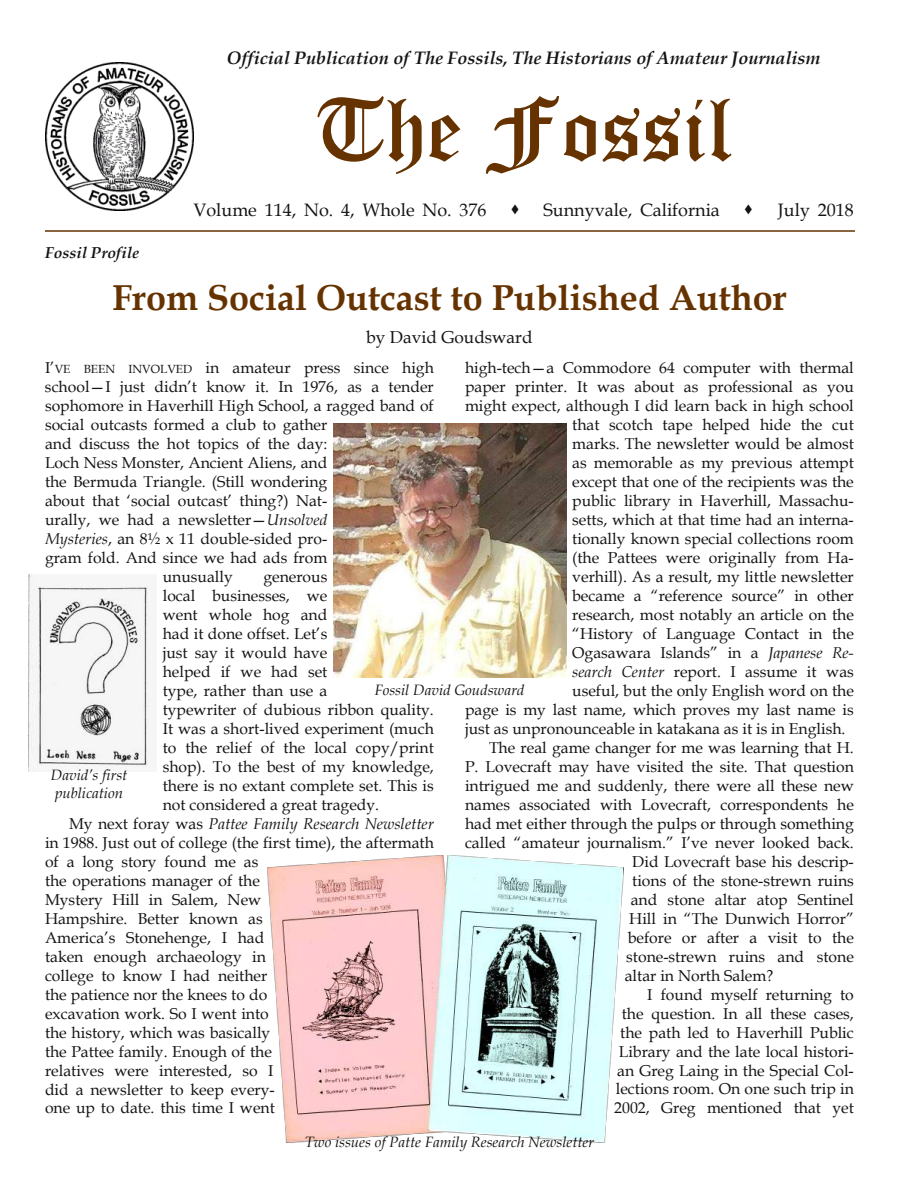
<style>
.page{position:relative;width:918px;height:1188px;background:#fff}
.page>*{position:absolute;margin:0;border:0;box-sizing:border-box;transform-origin:0 0}
.t1{font:90px "Old English Text";color:#630}
.t2{font:700 36px "Book Antiqua";color:#630}
.t3{font:italic 700 18px "Book Antiqua";color:#161413}
.t4{font:18px "Book Antiqua";color:#161413}
.t5{font:17.25px "Book Antiqua";color:#161413}
.t6{font:15.75px "Book Antiqua";color:#161413}
.t7{font:italic 15.75px "Book Antiqua";color:#161413}
.t8{font:italic 700 15.75px "Book Antiqua";color:#161413}
.t9{font:italic 15px/18.1px "Book Antiqua";color:#161413}
.s1{font-style:italic}
.s2{font-size:11.85px}
.s3{font-style:normal}
</style>
<div class="page">
<img style="left:45px;top:62px;width:149px;height:149px">
<hr style="left:45px;top:230px;width:810px;height:2px;background:#630">
<img style="left:333px;top:423px;width:234px;height:255px">
<img style="left:28px;top:574px;width:121px;height:198px">
<img style="left:267px;top:855px;width:356px;height:288px">
<p class="t3" style="left:227px;top:48px;width:595px">Official Publication of The Fossils, The Historians of Amateur Journalism</p>
<h1 class="t1" style="left:314px;top:84px;width:420px">The Fossil</h1>
<p class="t4" style="left:194px;top:199px;width:295px">Volume 114, No. 4, Whole No. 376</p>
<p class="t4" style="left:510px;top:199px;width:211px">• Sunnyvale, California</p>
<p class="t4" style="left:743px;top:199px;width:112px">• July 2018</p>
<p class="t8" style="left:45px;top:243px;width:96px">Fossil Profile</p>
<h2 class="t2" style="left:112px;top:277px;width:676px">From Social Outcast to Published Author</h2>
<p class="t5" style="left:366px;top:327px;width:168px">by David Goudsward</p>
<p class="t6" style="left:465px;top:358px;width:390px">high-tech—a Commodore 64 computer with thermal</p>
<p class="t6" style="left:465px;top:377px;width:390px">paper printer. It was about as professional as you</p>
<p class="t6" style="left:465px;top:396px;width:390px">might expect, although I did learn back in high school</p>
<p class="t6" style="left:572px;top:415px;width:283px">that scotch tape helped hide the cut</p>
<p class="t6" style="left:572px;top:434px;width:283px">marks. The newsletter would be almost</p>
<p class="t6" style="left:572px;top:453px;width:283px">as memorable as my previous attempt</p>
<p class="t6" style="left:572px;top:472px;width:283px">except that one of the recipients was the</p>
<p class="t6" style="left:572px;top:491px;width:283px">public library in Haverhill, Massachu-</p>
<p class="t6" style="left:572px;top:510px;width:283px">setts, which at that time had an interna-</p>
<p class="t6" style="left:572px;top:529px;width:283px">tionally known special collections room</p>
<p class="t6" style="left:572px;top:548px;width:283px">(the Pattees were originally from Ha-</p>
<p class="t6" style="left:572px;top:567px;width:283px">verhill). As a result, my little newsletter</p>
<p class="t6" style="left:572px;top:586px;width:283px">became a “reference source” in other</p>
<p class="t6" style="left:572px;top:605px;width:283px">research, most notably an article on the</p>
<p class="t6" style="left:572px;top:624px;width:283px">“History of Language Contact in the</p>
<p class="t6" style="left:572px;top:643px;width:283px">Ogasawara Islands” in a <span class="s1">Japanese Re-</span></p>
<p class="t6" style="left:572px;top:662px;width:283px"><span class="s1">search Center</span> report. I assume it was</p>
<p class="t6" style="left:572px;top:681px;width:283px">useful, but the only English word on the</p>
<p class="t6" style="left:465px;top:700px;width:390px">page is my last name, which proves my last name is</p>
<p class="t6" style="left:465px;top:719px;width:382px">just as unpronounceable in katakana as it is in English.</p>
<p class="t6" style="left:489px;top:738px;width:366px">The real game changer for me was learning that H.</p>
<p class="t6" style="left:465px;top:757px;width:390px">P. Lovecraft may have visited the site. That question</p>
<p class="t6" style="left:465px;top:776px;width:390px">intrigued me and suddenly, there were all these new</p>
<p class="t6" style="left:465px;top:795px;width:390px">names associated with Lovecraft, correspondents he</p>
<p class="t6" style="left:465px;top:814px;width:390px">had met either through the pulps or through something</p>
<p class="t6" style="left:465px;top:833px;width:390px">called “amateur journalism.” I’ve never looked back.</p>
<p class="t6" style="left:632px;top:852px;width:223px">Did Lovecraft base his descrip-</p>
<p class="t6" style="left:632px;top:871px;width:223px">tions of the stone-strewn ruins</p>
<p class="t6" style="left:631px;top:890px;width:225px">and stone altar atop Sentinel</p>
<p class="t6" style="left:629px;top:909px;width:226px">Hill in “The Dunwich Horror”</p>
<p class="t6" style="left:628px;top:928px;width:228px">before or after a visit to the</p>
<p class="t6" style="left:626px;top:947px;width:229px">stone-strewn ruins and stone</p>
<p class="t6" style="left:625px;top:966px;width:150px">altar in North Salem?</p>
<p class="t6" style="left:647px;top:985px;width:208px">I found myself returning to</p>
<p class="t6" style="left:622px;top:1004px;width:234px">the question. In all these cases,</p>
<p class="t6" style="left:620px;top:1023px;width:235px">the path led to Haverhill Public</p>
<p class="t6" style="left:619px;top:1042px;width:237px">Library and the late local histori-</p>
<p class="t6" style="left:617px;top:1061px;width:238px">an Greg Laing in the Special Col-</p>
<p class="t6" style="left:616px;top:1080px;width:240px">lections room. On one such trip in</p>
<p class="t6" style="left:614px;top:1099px;width:241px">2002, Greg mentioned that yet</p>
<p class="t6" style="left:45px;top:358px;width:390px">I’<span class="s2">VE BEEN INVOLVED</span> in amateur press since high</p>
<p class="t6" style="left:45px;top:377px;width:390px">school—I just didn’t know it. In 1976, as a tender</p>
<p class="t6" style="left:45px;top:396px;width:390px">sophomore in Haverhill High School, a ragged band of</p>
<p class="t6" style="left:45px;top:415px;width:284px">social outcasts formed a club to gather</p>
<p class="t6" style="left:45px;top:434px;width:284px">and discuss the hot topics of the day:</p>
<p class="t6" style="left:45px;top:453px;width:284px">Loch Ness Monster, Ancient Aliens, and</p>
<p class="t6" style="left:45px;top:472px;width:284px">the Bermuda Triangle. (Still wondering</p>
<p class="t6" style="left:45px;top:491px;width:284px">about that ‘social outcast’ thing?) Nat-</p>
<p class="t6" style="left:45px;top:510px;width:284px">urally, we had a newsletter—<span class="s1">Unsolved</span></p>
<p class="t6" style="left:45px;top:529px;width:284px"><span class="s1">Mysteries</span>, an 8½ x 11 double-sided pro-</p>
<p class="t6" style="left:45px;top:548px;width:284px">gram fold. And since we had ads from</p>
<p class="t6" style="left:163px;top:567px;width:72px">unusually</p>
<p class="t6" style="left:263px;top:567px;width:65px">generous</p>
<p class="t6" style="left:163px;top:586px;width:166px">local businesses, we</p>
<p class="t6" style="left:163px;top:605px;width:166px">went whole hog and</p>
<p class="t6" style="left:163px;top:624px;width:166px">had it done offset. Let’s</p>
<p class="t6" style="left:163px;top:643px;width:166px">just say it would have</p>
<p class="t6" style="left:163px;top:662px;width:166px">helped if we had set</p>
<p class="t6" style="left:163px;top:681px;width:166px">type, rather than use a</p>
<p class="t6" style="left:163px;top:700px;width:273px">typewriter of dubious ribbon quality.</p>
<p class="t6" style="left:163px;top:719px;width:273px">It was a short-lived experiment (much</p>
<p class="t6" style="left:163px;top:738px;width:273px">to the relief of the local copy/print</p>
<p class="t6" style="left:163px;top:757px;width:273px">shop). To the best of my knowledge,</p>
<p class="t6" style="left:163px;top:776px;width:273px">there is no extant complete set. This is</p>
<p class="t6" style="left:163px;top:795px;width:218px">not considered a great tragedy.</p>
<p class="t7" style="left:69px;top:814px;width:366px"><span class="s3">My next foray was</span> Pattee Family Research Newsletter</p>
<p class="t6" style="left:45px;top:833px;width:390px">in 1988. Just out of college (the first time), the aftermath</p>
<p class="t6" style="left:45px;top:852px;width:215px">of a long story found me as</p>
<p class="t6" style="left:45px;top:871px;width:216px">the operations manager of the</p>
<p class="t6" style="left:45px;top:890px;width:218px">Mystery Hill in Salem, New</p>
<p class="t6" style="left:45px;top:909px;width:219px">Hampshire. Better known as</p>
<p class="t6" style="left:45px;top:928px;width:221px">America’s Stonehenge, I had</p>
<p class="t6" style="left:45px;top:947px;width:222px">taken enough archaeology in</p>
<p class="t6" style="left:45px;top:966px;width:224px">college to know I had neither</p>
<p class="t6" style="left:45px;top:985px;width:224px">the patience nor the knees to do</p>
<p class="t6" style="left:45px;top:1004px;width:225px">excavation work. So I went into</p>
<p class="t6" style="left:45px;top:1023px;width:227px">the history, which was basically</p>
<p class="t6" style="left:45px;top:1042px;width:228px">the Pattee family. Enough of the</p>
<p class="t6" style="left:45px;top:1061px;width:230px">relatives were interested, so I</p>
<p class="t6" style="left:45px;top:1080px;width:231px">did a newsletter to keep every-</p>
<p class="t6" style="left:45px;top:1099px;width:231px">one up to date. this time I went</p>
<p class="t9" style="left:374px;top:681px;width:151px">Fossil David Goudsward</p>
<p class="t9" style="left:51px;top:767px;width:78px">David’s first publication</p>
<p class="t9" style="left:305px;top:1133px;width:291px">Two issues of Patte Family Research Newsletter</p>
</div>
